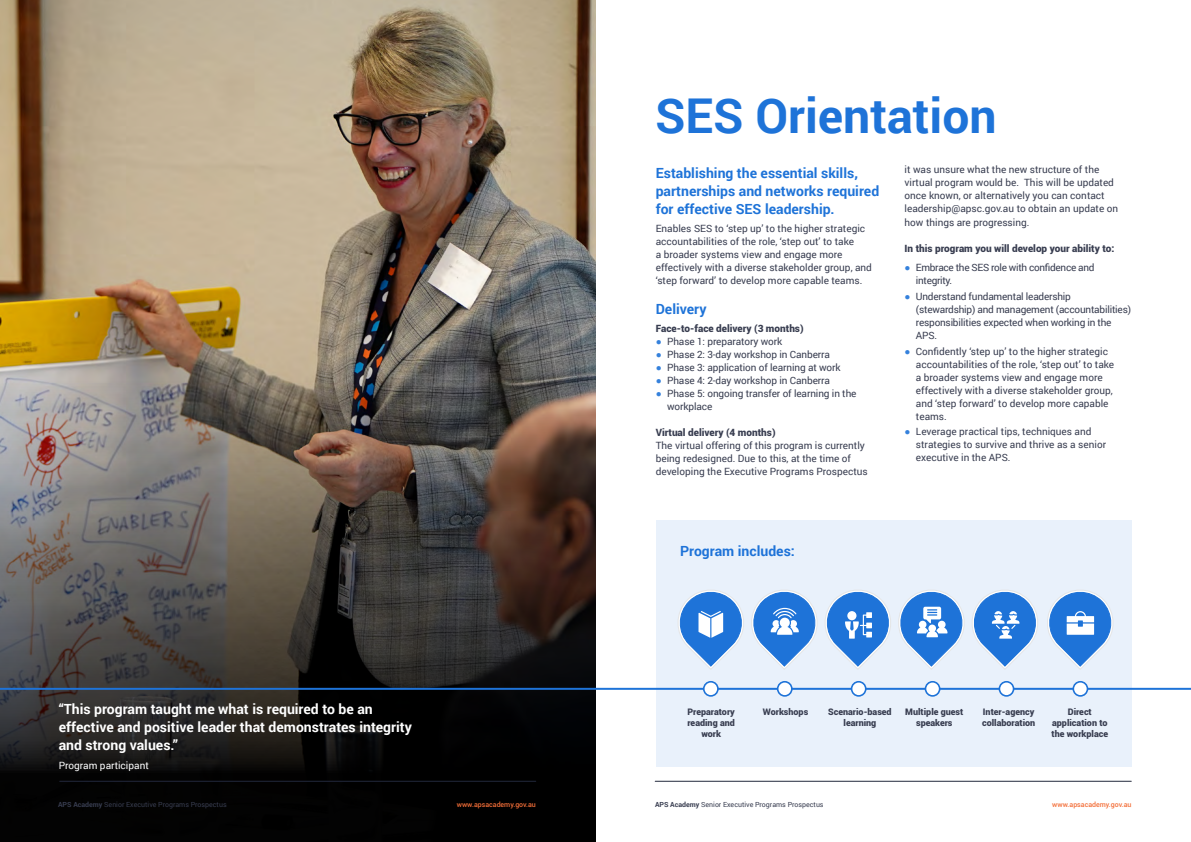
<style>
.page{position:relative;width:1191px;height:842px;background:#fff}
.page>*{position:absolute;margin:0;border:0;box-sizing:border-box;transform-origin:0 0}
.t1{font:700 48px "Roboto";color:#1e73d8}
.t2{font:700 14px/18px "Roboto";color:#1e73d8}
.t3{font:700 14px/18px "Roboto";color:#fff}
.body_text_2{font:10px/13px "Roboto";color:#383d50}
.body_text_2-2{font:10px/13px "Roboto";letter-spacing:-.02em;color:#383d50}
.Listed_bullet{font:900 10px "Roboto";color:#383d50}
.body_text_2-3{font:10px/13px "Roboto";letter-spacing:-.03em;color:#383d50}
.Listed_bullet-2{font:10px "Roboto";color:#fff}
.Listed_bullet-3{font:900 9px/11px "Roboto";color:#383d50;text-align:center}
.t4{font:7px "Roboto";color:#383d50}
.t5{font:500 7px "Roboto";color:#f36e38}
.s1{font-family:"Arial";color:#3581dc}
.s2{font-weight:700}
</style>
<div class="page">
<img style="left:0;top:0;width:595px;height:310px">
<img style="left:0;top:310px;width:595px;height:532px">
<div style="left:656px;top:520px;width:475px;height:247px;background:#e9f1fb"></div>
<hr style="left:0;top:688px;width:1191px;height:2px;background:#1e73d8">
<div style="left:851px;top:682px;width:14px;height:14px;background:#fff;border-radius:50%"></div>
<div style="left:850px;top:681px;width:16px;height:16px;border:2px solid #1e73d8;border-radius:50%"></div>
<div style="left:925px;top:682px;width:14px;height:14px;background:#fff;border-radius:50%"></div>
<div style="left:924px;top:681px;width:16px;height:16px;border:2px solid #1e73d8;border-radius:50%"></div>
<div style="left:999px;top:682px;width:14px;height:14px;background:#fff;border-radius:50%"></div>
<div style="left:998px;top:681px;width:16px;height:16px;border:2px solid #1e73d8;border-radius:50%"></div>
<div style="left:704px;top:682px;width:14px;height:14px;background:#fff;border-radius:50%"></div>
<div style="left:703px;top:681px;width:15px;height:16px;border:2px solid #1e73d8;border-radius:50%"></div>
<div style="left:1073px;top:682px;width:14px;height:14px;background:#fff;border-radius:50%"></div>
<div style="left:1072px;top:681px;width:16px;height:16px;border:2px solid #1e73d8;border-radius:50%"></div>
<div style="left:777px;top:682px;width:15px;height:14px;background:#fff;border-radius:50%"></div>
<div style="left:777px;top:681px;width:15px;height:16px;border:2px solid #1e73d8;border-radius:50%"></div>
<svg style="left:678px;top:590px;width:435px;height:80px"></svg>
<hr style="left:60px;top:781px;width:476px;height:1px;background:#22283c">
<hr style="left:655px;top:781px;width:476px;height:1px;background:#22283c">
<h1 class="t1" style="left:655px;top:82px;width:343px">SES Orientation</h1>
<h3 class="t3" style="left:59px;top:699px;width:355px">“This program taught me what is required to be an effective and positive leader that demonstrates integrity and strong values.”</h3>
<p class="Listed_bullet-2" style="left:59px;top:758px;width:92px">Program participant</p>
<h3 class="t2" style="left:656px;top:163px;width:225px">Establishing the essential skills, partnerships and networks required for effective SES leadership.</h3>
<p class="body_text_2" style="left:656px;top:222px;width:218px">Enables SES to ‘step up’ to the higher strategic accountabilities of the role, ‘step out’ to take<br>a broader systems view and engage more effectively with a diverse stakeholder group, and ‘step forward’ to develop more capable teams.</p>
<h3 class="t2" style="left:656px;top:299px;width:52px">Delivery</h3>
<p class="Listed_bullet" style="left:656px;top:322px;width:149px">Face-to-face delivery (3 months)</p>
<p class="body_text_2" style="left:656px;top:335px;width:128px"><span class="s1">●</span> Phase 1: preparatory work</p>
<p class="body_text_2" style="left:656px;top:348px;width:176px"><span class="s1">●</span> Phase 2: 3-day workshop in Canberra</p>
<p class="body_text_2" style="left:656px;top:361px;width:186px"><span class="s1">●</span> Phase 3: application of learning at work</p>
<p class="body_text_2" style="left:656px;top:374px;width:176px"><span class="s1">●</span> Phase 4: 2-day workshop in Canberra</p>
<p class="body_text_2" style="left:667px;top:387px;width:191px;text-indent:-11px"><span class="s1">●</span> Phase 5: ongoing transfer of learning in the workplace</p>
<p class="Listed_bullet" style="left:656px;top:426px;width:121px">Virtual delivery (4 months)</p>
<p class="body_text_2" style="left:656px;top:439px;width:213px">The virtual offering of this program is currently being redesigned. Due to this, at the time of developing the Executive Programs Prospectus</p>
<p class="body_text_2" style="left:904px;top:163px;width:215px">it was unsure what the new structure of the virtual program would be. This will be updated once known, or alternatively you can contact leadership@apsc.gov.au to obtain an update on how things are progressing.</p>
<p class="Listed_bullet" style="left:904px;top:242px;width:211px">In this program you will develop your ability to:</p>
<p class="body_text_2-3" style="left:916px;top:260px;width:180px;text-indent:-11px"><span class="s1">●</span> Embrace the SES role with confidence and integrity.</p>
<p class="body_text_2-2" style="left:916px;top:289px;width:217px;text-indent:-11px"><span class="s1">●</span> Understand fundamental leadership (stewardship) and management (accountabilities) responsibilities expected when working in the APS.</p>
<p class="body_text_2" style="left:916px;top:344px;width:200px;text-indent:-11px"><span class="s1">●</span> Confidently ‘step up’ to the higher strategic accountabilities of the role, ‘step out’ to take a broader systems view and engage more effectively with a diverse stakeholder group, and ‘step forward’ to develop more capable teams.</p>
<p class="body_text_2" style="left:916px;top:425px;width:192px;text-indent:-11px"><span class="s1">●</span> Leverage practical tips, techniques and strategies to survive and thrive as a senior executive in the APS.</p>
<h3 class="t2" style="left:680px;top:542px;width:116px">Program includes:</h3>
<p class="Listed_bullet-3" style="left:687px;top:705px;width:49px">Preparatory reading and work</p>
<p class="Listed_bullet-3" style="left:982px;top:705px;width:55px;text-align:left">Inter-agency collaboration</p>
<p class="Listed_bullet-3" style="left:1051px;top:705px;width:58px">Direct application to the workplace</p>
<p class="Listed_bullet-3" style="left:763px;top:705px;width:47px">Workshops</p>
<p class="Listed_bullet-3" style="left:828px;top:705px;width:65px">Scenario-based learning</p>
<p class="Listed_bullet-3" style="left:905px;top:705px;width:60px">Multiple guest speakers</p>
<p class="t4" style="left:58px;top:800px;width:170px"><span class="s2">APS Academy</span> Senior Executive Programs Prospectus</p>
<p class="t5" style="left:457px;top:800px;width:81px">www.apsacademy.gov.au</p>
<p class="t4" style="left:655px;top:800px;width:170px"><span class="s2">APS Academy</span> Senior Executive Programs Prospectus</p>
<p class="t5" style="left:1052px;top:800px;width:81px">www.apsacademy.gov.au</p>
</div>
